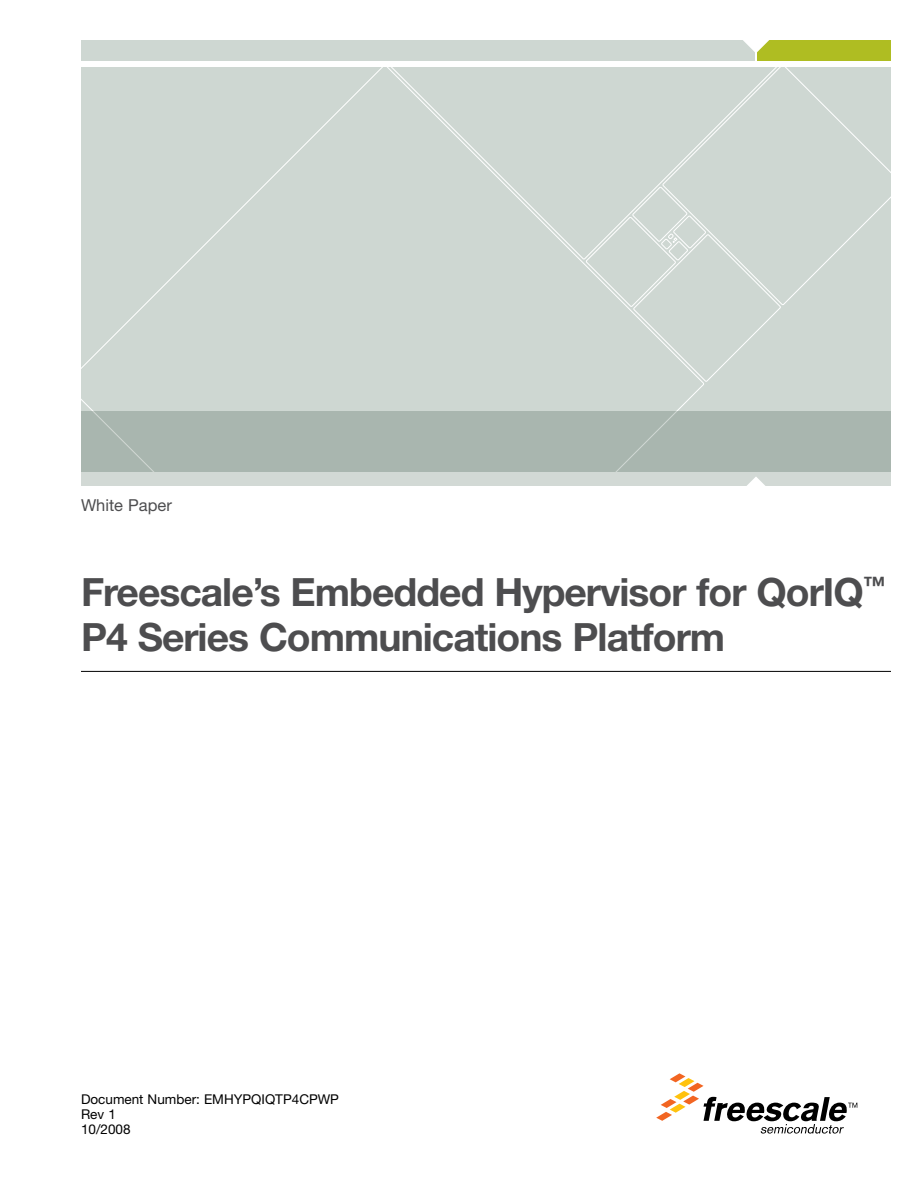
<style>
.page{position:relative;width:918px;height:1188px;background:#fff}
.page>*{position:absolute;margin:0;border:0;box-sizing:border-box;transform-origin:0 0}
.t1{font:700 39px/45px "Helvetica Neue LT Pro";letter-spacing:-.025em;color:#4d4d4f}
.t2{font:16.5px "Helvetica Neue LT Pro";color:#4d4d4f}
.t3{font:13.5px/15px "Helvetica Neue LT Pro";color:#000}
</style>
<div class="page">
<div style="left:81px;top:68px;width:810px;height:404px;background:#ced7d2"></div>
<svg style="left:781px;top:68px;width:110px;height:237px"></svg>
<svg style="left:704px;top:259px;width:77px;height:123px"></svg>
<svg style="left:704px;top:68px;width:76px;height:191px"></svg>
<svg style="left:81px;top:68px;width:623px;height:344px"></svg>
<svg style="left:81px;top:412px;width:810px;height:74px;background:#b0bcb6"></svg>
<svg style="left:746px;top:476px;width:20px;height:10px"></svg>
<div style="left:81px;top:40px;width:673px;height:21px;background:#ced7d2"></div>
<div style="left:758px;top:40px;width:133px;height:21px;background:#afbd22"></div>
<svg style="left:743px;top:40px;width:26px;height:13px"></svg>
<svg style="left:656px;top:1073px;width:201px;height:61px"></svg>
<hr style="left:81px;top:671px;width:810px;height:1px;background:#000">
<p class="t2" style="left:81px;top:495px;width:92px">White Paper</p>
<p class="t1" style="left:81px;top:568px;width:806px">Freescale’s Embedded Hypervisor for QorIQ<sup>™<br></sup>P4 Series Communications Platform</p>
<p class="t3" style="left:81px;top:1091px;width:260px">Document Number: EMHYPQIQTP4CPWP<br>Rev 1<br>10/2008</p>
</div>
